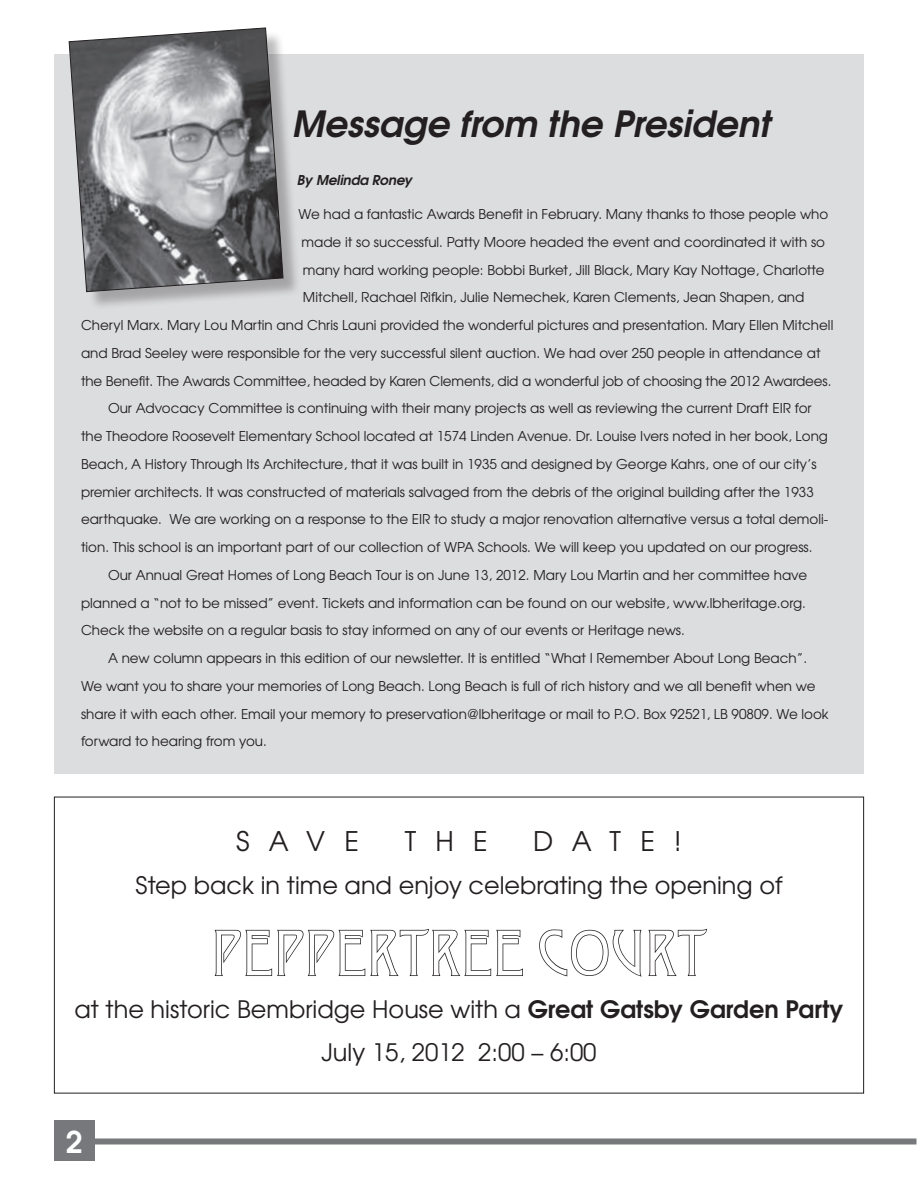
<style>
.page{position:relative;width:918px;height:1188px;background:#fff}
.page>*{position:absolute;margin:0;border:0;box-sizing:border-box;transform-origin:0 0}
.t1{font:63px "Desdemona";color:#231f20}
.t2{font:italic 700 36px "Te X Gyre Adventor";color:#231f20}
.t3{font:700 30px "Te X Gyre Adventor";color:#fff}
.t4{font:27px "Te X Gyre Adventor";color:#231f20}
.t5{font:24px/42.3px "Te X Gyre Adventor";color:#231f20;text-align:center}
.t6{font:13.5px "Te X Gyre Adventor";color:#231f20}
.t7{font:italic 700 13.5px "Te X Gyre Adventor";letter-spacing:-.01em;color:#231f20}
.s1{font-weight:700}
</style>
<div class="page">
<div style="left:54px;top:1120px;width:40px;height:41px;background:#76787b"></div>
<div style="left:66px;top:1138px;width:850px;height:6px;background:#76787b"></div>
<div style="left:54px;top:54px;width:810px;height:720px;background:#dcdddf"></div>
<div style="left:71px;top:30px;width:230px;height:280px;background:#231f20;opacity:.3"></div>
<svg style="left:68px;top:27px;width:216px;height:265px"></svg>
<h2 class="t2" style="left:292px;top:93px;width:480px">Message from the President</h2>
<p class="t7" style="left:297px;top:168px;width:117px">By Melinda Roney</p>
<p class="t6" style="left:298px;top:203px;width:531px">We had a fantastic Awards Benefit in February. Many thanks to those people who</p>
<p class="t6" style="left:301px;top:231px;width:525px">made it so successful. Patty Moore headed the event and coordinated it with so</p>
<p class="t6" style="left:303px;top:259px;width:523px">many hard working people: Bobbi Burket, Jill Black, Mary Kay Nottage, Charlotte</p>
<p class="t6" style="left:303px;top:287px;width:503px">Mitchell, Rachael Rifkin, Julie Nemechek, Karen Clements, Jean Shapen, and</p>
<p class="t6" style="left:81px;top:314px;width:754px">Cheryl Marx. Mary Lou Martin and Chris Launi provided the wonderful pictures and presentation. Mary Ellen Mitchell</p>
<p class="t6" style="left:81px;top:342px;width:741px">and Brad Seeley were responsible for the very successful silent auction. We had over 250 people in attendance at</p>
<p class="t6" style="left:81px;top:370px;width:752px">the Benefit. The Awards Committee, headed by Karen Clements, did a wonderful job of choosing the 2012 Awardees.</p>
<p class="t6" style="left:108px;top:398px;width:705px">Our Advocacy Committee is continuing with their many projects as well as reviewing the current Draft EIR for</p>
<p class="t6" style="left:81px;top:426px;width:749px">the Theodore Roosevelt Elementary School located at 1574 Linden Avenue. Dr. Louise Ivers noted in her book, Long</p>
<p class="t6" style="left:81px;top:453px;width:737px">Beach, A History Through Its Architecture, that it was built in 1935 and designed by George Kahrs, one of our city’s</p>
<p class="t6" style="left:81px;top:481px;width:734px">premier architects. It was constructed of materials salvaged from the debris of the original building after the 1933</p>
<p class="t6" style="left:81px;top:509px;width:749px">earthquake. We are working on a response to the EIR to study a major renovation alternative versus a total demoli-</p>
<p class="t6" style="left:81px;top:537px;width:733px">tion. This school is an important part of our collection of WPA Schools. We will keep you updated on our progress.</p>
<p class="t6" style="left:108px;top:564px;width:701px">Our Annual Great Homes of Long Beach Tour is on June 13, 2012. Mary Lou Martin and her committee have</p>
<p class="t6" style="left:81px;top:592px;width:727px">planned a “not to be missed” event. Tickets and information can be found on our website, www.lbheritage.org.</p>
<p class="t6" style="left:81px;top:620px;width:605px">Check the website on a regular basis to stay informed on any of our events or Heritage news.</p>
<p class="t6" style="left:108px;top:648px;width:701px">A new column appears in this edition of our newsletter. It is entitled “What I Remember About Long Beach”.</p>
<p class="t6" style="left:81px;top:675px;width:736px">We want you to share your memories of Long Beach. Long Beach is full of rich history and we all benefit when we</p>
<p class="t6" style="left:81px;top:703px;width:749px">share it with each other. Email your memory to preservation@lbheritage or mail to P.O. Box 92521, LB 90809. We look</p>
<p class="t6" style="left:81px;top:731px;width:187px">forward to hearing from you.</p>
<h3 class="t4" style="left:236px;top:820px;width:41px">S ave</h3>
<h3 class="t4" style="left:405px;top:820px;width:5px">the</h3>
<h3 class="t4" style="left:533px;top:820px;width:6px">date</h3>
<h3 class="t4" style="left:674px;top:820px;width:9px">!</h3>
<h3 class="t5" style="left:135px;top:862px;width:649px">Step back in time and enjoy celebrating the opening of</h3>
<h1 class="t1" style="left:211px;top:916px;width:497px">PEPPERTREE COURT</h1>
<h3 class="t5" style="left:74px;top:987px;width:771px">at the historic Bembridge House with a <span class="s1">Great Gatsby Garden Party<br></span>July 15, 2012 2:00 – 6:00</h3>
<h3 class="t3" style="left:66px;top:1116px;width:18px">2</h3>
</div>
